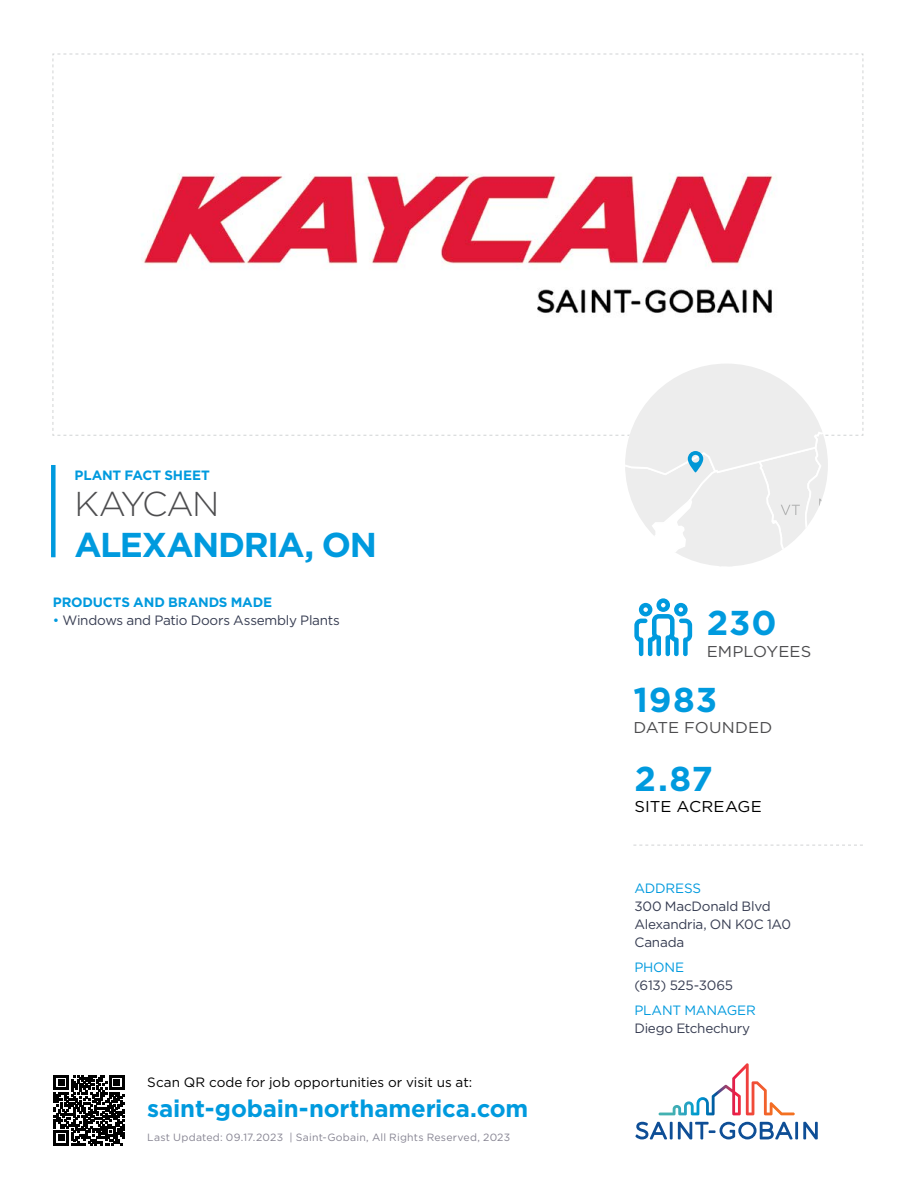
<style>
.page{position:relative;width:918px;height:1188px;background:#fff}
.page>*{position:absolute;margin:0;border:0;box-sizing:border-box;transform-origin:0 0}
.body{font:700 34.5px "Gotham";letter-spacing:-.035em;color:#009ade}
.body-2{font:300 34.5px "Gotham";letter-spacing:-.045em;color:#4d4d4f}
.body-3{font:700 24px "Gotham";letter-spacing:-.005em;color:#009ade}
.body-4{font:15.6px "Gotham";color:#4d4d4f;scale:1.05 1}
.body-5{font:15.6px "Gotham";letter-spacing:.01em;color:#000;scale:1.05 1}
.body-6{font:13.5px/18px "Gotham";letter-spacing:-.015em;color:#373d52}
.body-7{font:13.5px "Gotham";color:#000}
.body-8{font:700 13.5px "Gotham";letter-spacing:-.015em;color:#009ade}
.body-9{font:13.5px "Gotham";letter-spacing:-.015em;color:#009ade}
.body-10{font:10.5px "Gotham";letter-spacing:.02em;color:#868492}
.s1{color:#009ade}
</style>
<div class="page">
<svg style="left:634px;top:598px;width:58px;height:58px"></svg>
<svg style="left:633px;top:845px;width:230px;height:1px"></svg>
<div style="left:51px;top:465px;width:5px;height:92px;background:#009ade"></div>
<svg style="left:53px;top:54px;width:811px;height:512px"></svg>
<svg style="left:635px;top:1122px;width:32px;height:17px"></svg>
<hr style="left:670px;top:1122px;width:3px;height:17px;background:#0e4e96">
<svg style="left:678px;top:1122px;width:115px;height:17px"></svg>
<hr style="left:795px;top:1122px;width:3px;height:17px;background:#0e4e96">
<svg style="left:803px;top:1122px;width:15px;height:17px"></svg>
<svg style="left:659px;top:1063px;width:136px;height:52px"></svg>
<svg style="left:54px;top:1075px;width:70px;height:70px"></svg>
<img style="left:117px;top:150px;width:682px;height:190px">
<p class="body-8" style="left:75px;top:467px;width:137px">PLANT FACT SHEET</p>
<p class="body-2" style="left:75px;top:485px;width:146px">KAYCAN</p>
<p class="body" style="left:75px;top:524px;width:304px">ALEXANDRIA, ON</p>
<p class="body-8" style="left:53px;top:594px;width:221px">PRODUCTS AND BRANDS MADE</p>
<p class="body-6" style="left:53px;top:611px;width:288px"><span class="s1">•</span> Windows and Patio Doors Assembly Plants</p>
<p class="body-7" style="left:147px;top:1075px;width:326px">Scan QR code for job opportunities or visit us at:</p>
<p class="body-3" style="left:147px;top:1095px;width:383px">saint-gobain-northamerica.com</p>
<p class="body-10" style="left:147px;top:1131px;width:365px">Last Updated: 09.17.2023 | Saint-Gobain, All Rights Reserved, 2023</p>
<p class="body" style="left:707px;top:603px;width:72px">230</p>
<p class="body-4" style="left:707px;top:642px;width:101px">EMPLOYEES</p>
<p class="body" style="left:633px;top:680px;width:85px">1983</p>
<p class="body-4" style="left:633px;top:719px;width:134px">DATE FOUNDED</p>
<p class="body" style="left:634px;top:759px;width:80px">2.87</p>
<p class="body-5" style="left:634px;top:798px;width:123px">SITE ACREAGE</p>
<p class="body-9" style="left:634px;top:881px;width:68px">ADDRESS</p>
<p class="body-6" style="left:634px;top:897px;width:158px">300 MacDonald Blvd<br>Alexandria, ON K0C 1A0<br>Canada</p>
<p class="body-9" style="left:634px;top:960px;width:51px">PHONE</p>
<p class="body-6" style="left:634px;top:976px;width:100px">(613) 525-3065</p>
<p class="body-9" style="left:634px;top:1002px;width:123px">PLANT MANAGER</p>
<p class="body-6" style="left:634px;top:1019px;width:117px">Diego Etchechury</p>
</div>
